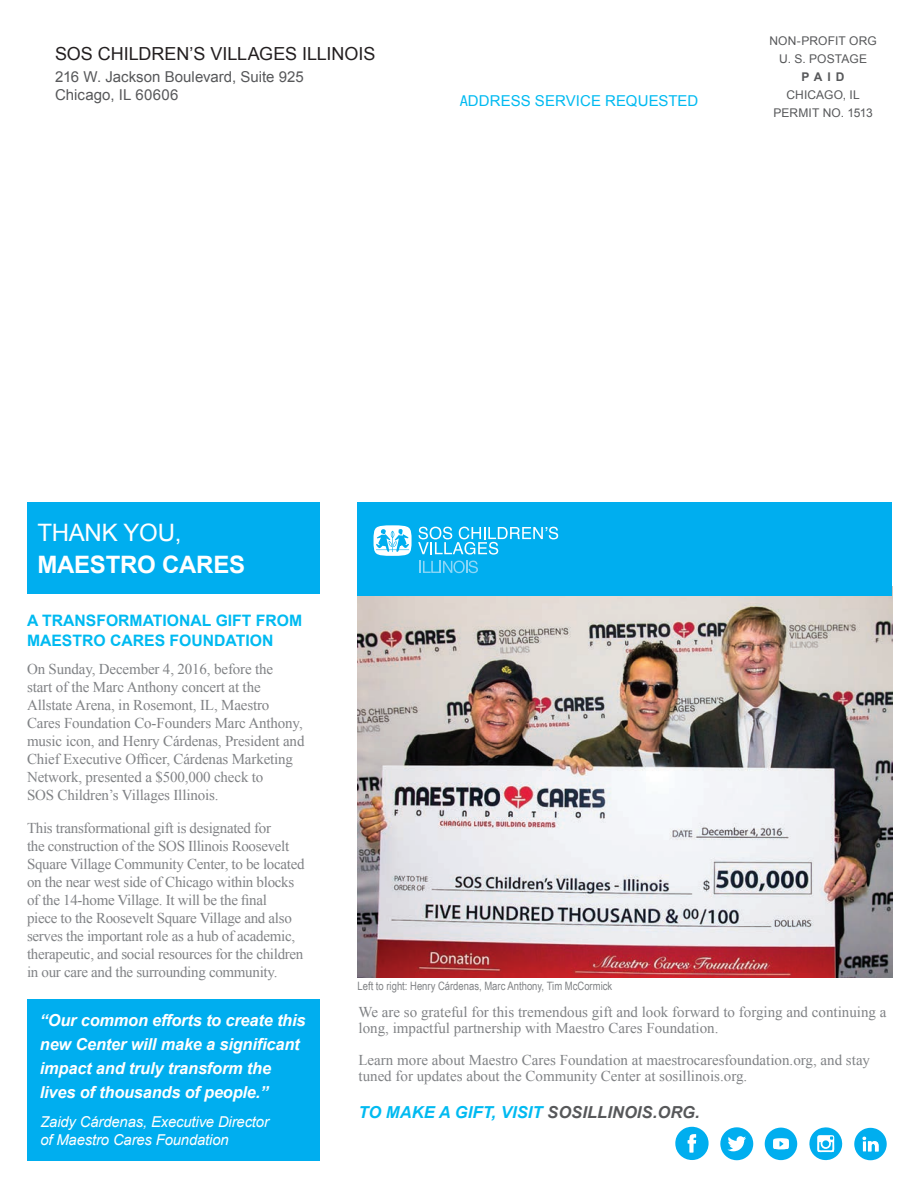
<style>
.page{position:relative;width:918px;height:1188px;background:#fff}
.page>*{position:absolute;margin:0;border:0;box-sizing:border-box;transform-origin:0 0}
.t1{font:700 24px "Arial";letter-spacing:-.01em;color:#fff}
.t2{font:24px "Arial";letter-spacing:-.01em;color:#fff}
.t3{font:18px "Arial";letter-spacing:-.005em;color:#231f20}
.t4{font:italic 700 16.5px/24px "Arial";letter-spacing:-.01em;color:#fff}
.t5{font:italic 700 16.5px "Arial";letter-spacing:.005em;color:#00baf1}
.t6{font:700 15.75px/19.8px "Arial";color:#00baf1}
.t7{font:15px/18px "Times New Roman";letter-spacing:-.01em;color:#808285}
.t8{font:italic 15px/18px "Arial";letter-spacing:-.01em;color:#fff}
.t9{font:15px/18px "Arial";color:#57585a}
.t10{font:15px "Arial";letter-spacing:.005em;color:#00baf1}
.t11{font:12px/18px "Arial";letter-spacing:.015em;color:#57585a;text-align:center}
.t12{font:700 12px "Arial";color:#57585a}
.t13{font:11.55px "Arial Narrow";color:#808285}
.s1{font-family:"Helvetica Neue LT Std";font-stretch:condensed}
.s2{color:#57585a}
</style>
<div class="page">
<img style="left:358px;top:596px;width:534px;height:381px">
<div style="left:358px;top:502px;width:534px;height:94px;background:#00aeef"></div>
<svg style="left:418px;top:527px;width:140px;height:28px"></svg>
<svg style="left:420px;top:561px;width:58px;height:12px"></svg>
<svg style="left:374px;top:525px;width:38px;height:31px"></svg>
<div style="left:27px;top:502px;width:293px;height:92px;background:#00aeef"></div>
<div style="left:27px;top:999px;width:293px;height:162px;background:#00aeef"></div>
<svg style="left:765px;top:1128px;width:32px;height:32px"></svg>
<svg style="left:854px;top:1128px;width:33px;height:32px"></svg>
<svg style="left:675px;top:1127px;width:34px;height:33px"></svg>
<svg style="left:809px;top:1127px;width:34px;height:33px"></svg>
<svg style="left:720px;top:1127px;width:33px;height:33px"></svg>
<p class="t3" style="left:55px;top:42px;width:322px">SOS CHILDREN’S VILLAGES ILLINOIS</p>
<p class="t9" style="left:55px;top:68px;width:250px">216 W. Jackson Boulevard, Suite 925<br>Chicago, IL 60606</p>
<p class="t10" style="left:460px;top:91px;width:240px"><span class="s1">A</span>DDRESS SERVICE REQUESTED</p>
<p class="t11" style="left:769px;top:32px;width:109px">NON-PROFIT ORG<br>U. S. POSTAGE</p>
<p class="t12" style="left:802px;top:69px;width:44px">PAID</p>
<p class="t11" style="left:773px;top:86px;width:100px">CHICAGO, IL<br>PERMIT NO. 1 51 3</p>
<h1 class="t2" style="left:37px;top:517px;width:143px">THANK YOU,</h1>
<h1 class="t1" style="left:37px;top:548px;width:209px">MAESTRO CARES</h1>
<p class="t6" style="left:27px;top:611px;width:276px">A TRANSFORMATIONAL GIFT FROM<br>MAESTRO CARES FOUNDATION</p>
<p class="t7" style="left:27px;top:660px;width:279px">On Sunday, December 4, 2016, before the<br>start of the Marc Anthony concert at the Allstate Arena, in Rosemont, IL, Maestro Cares Foundation Co-Founders Marc Anthony, music icon, and Henry Cárdenas, President and Chief Executive Officer, Cárdenas Marketing Network, presented a $500,000 check to<br>SOS Children’s Villages Illinois.</p>
<p class="t7" style="left:27px;top:819px;width:279px">This transformational gift is designated for<br>the construction of the SOS Illinois Roosevelt Square Village Community Center, to be located on the near west side of Chicago within blocks of the 14-home Village. It will be the final<br>piece to the Roosevelt Square Village and also serves the important role as a hub of academic, therapeutic, and social resources for the children in our care and the surrounding community.</p>
<p class="t13" style="left:358px;top:978px;width:256px">Left to right: Henry Cárdenas, Marc Anthony, Tim McCormick</p>
<p class="t4" style="left:40px;top:1009px;width:267px">“Our common efforts to create this new Center will make a significant impact and truly transform the lives of thousands of people.”</p>
<p class="t8" style="left:40px;top:1113px;width:230px">Zaidy Cárdenas, Executive Director of Maestro Cares Foundation</p>
<p class="t7" style="left:358px;top:1003px;width:529px;line-height:16.5px">We are so grateful for this tremendous gift and look forward to forging and continuing a long, impactful partnership with Maestro Cares Foundation.</p>
<p class="t7" style="left:358px;top:1051px;width:513px;line-height:16.5px">Learn more about Maestro Cares Foundation at maestrocaresfoundation.org, and stay tuned for updates about the Community Center at sosillinois.org.</p>
<p class="t5" style="left:358px;top:1101px;width:343px">TO MAKE A GIFT, VISIT <span class="s2">SOSILLINOIS.ORG.</span></p>
</div>
